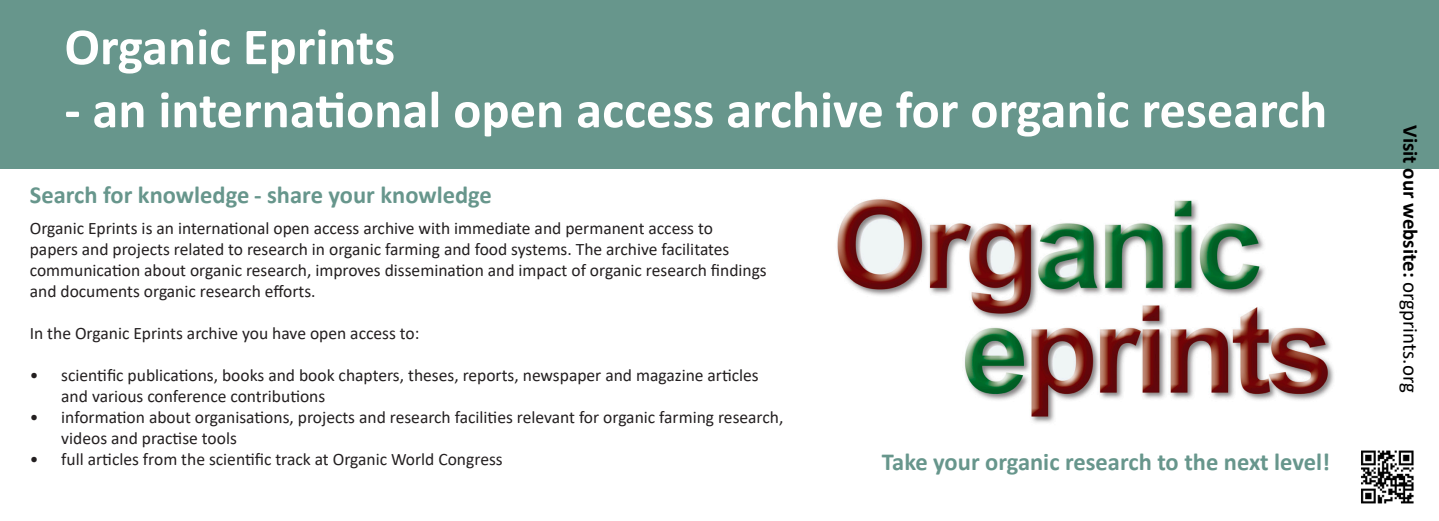
<style>
.page{position:relative;width:1439px;height:521px;background:#fff}
.page>*{position:absolute;margin:0;border:0;box-sizing:border-box;transform-origin:0 0}
.t1{font:700 52.5px "Calibri";color:#fff}
.t2{font:700 24.5px "Calibri";color:#67968c}
.t3{font:700 21px "Calibri";color:#000}
.t4{font:17.5px/21px "Calibri";color:#231f20}
.s1{font-weight:400}
</style>
<div class="page">
<div style="left:0;top:0;width:1439px;height:169px;background:#67968c"></div>
<img style="left:837px;top:199px;width:497px;height:224px">
<img style="left:1361px;top:450px;width:53px;height:54px">
<p class="t1" style="left:64px;top:10px;width:332px">Organic Eprints</p>
<p class="t1" style="left:64px;top:73px;width:1264px">- an international open access archive for organic research</p>
<p class="t2" style="left:30px;top:177px;width:464px">Search for knowledge - share your knowledge</p>
<p class="t4" style="left:30px;top:217px;width:738px">Organic Eprints is an international open access archive with immediate and permanent access to<br>papers and projects related to research in organic farming and food systems. The archive facilitates communication about organic research, improves dissemination and impact of organic research findings and documents organic research efforts.</p>
<p class="t4" style="left:30px;top:322px;width:391px">In the Organic Eprints archive you have open access to:</p>
<p class="t4" style="left:61px;top:364px;width:699px;text-indent:-32px">• scientific publications, books and book chapters, theses, reports, newspaper and magazine articles and various conference contributions</p>
<p class="t4" style="left:61px;top:406px;width:723px;text-indent:-32px">• information about organisations, projects and research facilities relevant for organic farming research, videos and practise tools</p>
<p class="t4" style="left:30px;top:448px;width:474px">• full articles from the scientific track at Organic World Congress</p>
<p class="t2" style="left:882px;top:444px;width:450px">Take your organic research to the next level!</p>
<p class="t3" style="left:1425px;top:125px;width:269px;rotate:90deg">Visit our website: <span class="s1">orgprints.org</span></p>
</div>
